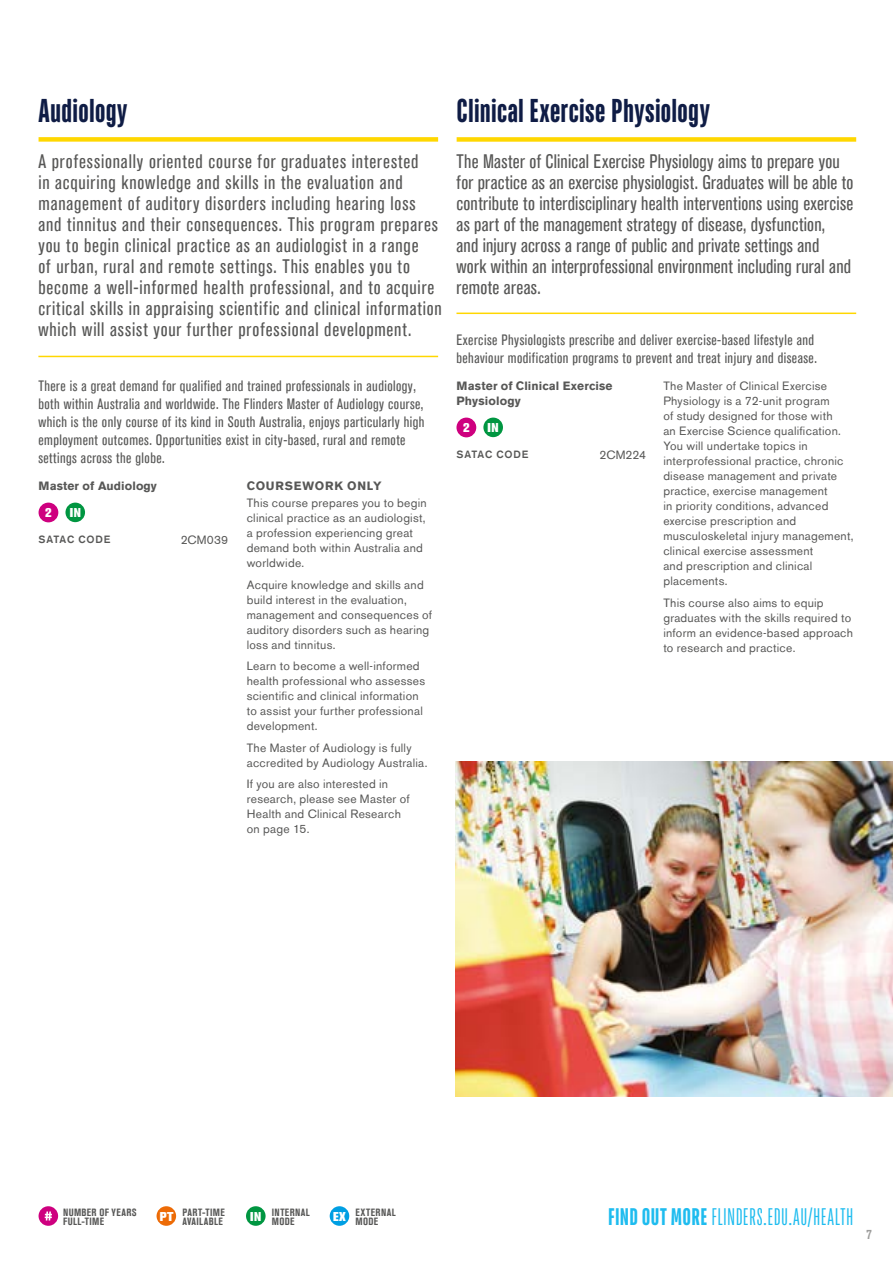
<style>
.page{position:relative;width:893px;height:1263px;background:#fff}
.page>*{position:absolute;margin:0;border:0;box-sizing:border-box;transform-origin:0 0}
.t1{font:700 33px "TT Bluescreens";letter-spacing:.01em;color:#0f1c45}
.t2{font:24px "TT Bluescreens";letter-spacing:.02em;color:#1ebcef}
.t3{font:condensed 19.5px/21px "Akzidenz Grotesk Std";letter-spacing:.035em;color:#575756}
.t4{font:condensed 19.5px/21px "Akzidenz Grotesk Std";letter-spacing:.015em;color:#575756}
.t5{font:condensed 15px/18px "Akzidenz Grotesk Std";letter-spacing:.03em;color:#575756}
.t6{font:700 condensed 13.5px "Akzidenz Grotesk BE";color:#9d9d9c}
.t7{font:800 12.75px "Akzidenz Grotesk Std";letter-spacing:.04em;color:#fff}
.t8{font:800 12.6px "Akzidenz Grotesk Std";color:#fff}
.t9{font:12px/15px "Akzidenz Grotesk BE";letter-spacing:.02em;color:#575756}
.t10{font:700 12px/15px "Akzidenz Grotesk BE";letter-spacing:.015em;color:#575756}
.t11{font:700 12px "Akzidenz Grotesk BE";letter-spacing:.065em;color:#575756}
.t12{font:700 condensed 10.5px/9px "Akzidenz Grotesk BE";letter-spacing:.04em;color:#575756}
.t13{font:10.5px "Berthold Akzidenz Grotesk BE Md 2";letter-spacing:.085em;color:#575756}
.s1{font-family:"Akzidenz Grotesk Std";font-weight:800;font-stretch:normal;font-size:12.75px;color:#fff}
.s2{font-weight:700}
</style>
<div class="page">
<div style="left:39px;top:137px;width:399px;height:5px;background:#ffd700"></div>
<hr style="left:38px;top:356px;width:400px;height:1px;background:#ffd700">
<img style="left:455px;top:761px;width:438px;height:335px">
<div style="left:457px;top:137px;width:399px;height:5px;background:#ffd700"></div>
<hr style="left:456px;top:313px;width:400px;height:1px;background:#ffd700">
<div style="left:157px;top:1206px;width:19px;height:20px;background:#ed6b06;border-radius:50%"></div>
<div style="left:246px;top:1206px;width:20px;height:20px;background:#009641;border-radius:50%"></div>
<div style="left:39px;top:1206px;width:19px;height:20px;background:#ce007f;border-radius:50%"></div>
<svg style="left:45px;top:1211px;width:7px;height:9px"></svg>
<div style="left:330px;top:1206px;width:19px;height:20px;background:#009fe3;border-radius:50%"></div>
<div style="left:65px;top:503px;width:20px;height:19px;background:#009641;border-radius:50%"></div>
<div style="left:39px;top:503px;width:19px;height:19px;background:#ce007f;border-radius:50%"></div>
<div style="left:483px;top:418px;width:20px;height:19px;background:#009641;border-radius:50%"></div>
<div style="left:456px;top:418px;width:20px;height:19px;background:#ce007f;border-radius:50%"></div>
<h1 class="t1" style="left:38px;top:91px;width:90px">Audiology</h1>
<p class="t3" style="left:38px;top:151px;width:405px">A professionally oriented course for graduates interested<br>in acquiring knowledge and skills in the evaluation and management of auditory disorders including hearing loss and tinnitus and their consequences. This program prepares you to begin clinical practice as an audiologist in a range<br>of urban, rural and remote settings. This enables you to become a well-informed health professional, and to acquire critical skills in appraising scientific and clinical information which will assist your further professional development.</p>
<p class="t5" style="left:38px;top:377px;width:388px">There is a great demand for qualified and trained professionals in audiology, both within Australia and worldwide. The Flinders Master of Audiology course, which is the only course of its kind in South Australia, enjoys particularly high employment outcomes. Opportunities exist in city-based, rural and remote settings across the globe.</p>
<p class="t11" style="left:247px;top:479px;width:136px">COURSEWORK ONLY</p>
<p class="t9" style="left:247px;top:496px;width:181px">This course prepares you to begin clinical practice as an audiologist, a profession experiencing great demand both within Australia and worldwide.</p>
<p class="t9" style="left:247px;top:577px;width:187px">Acquire knowledge and skills and build interest in the evaluation, management and consequences of auditory disorders such as hearing loss and tinnitus.</p>
<p class="t9" style="left:247px;top:658px;width:180px">Learn to become a well-informed health professional who assesses scientific and clinical information to assist your further professional development.</p>
<p class="t9" style="left:247px;top:740px;width:182px">The Master of Audiology is fully accredited by Audiology Australia.</p>
<p class="t9" style="left:247px;top:776px;width:164px">If you are also interested in research, please see Master of<br>Health and Clinical Research on page 15.</p>
<p class="t10" style="left:39px;top:479px;width:120px">Master of Audiology</p>
<p class="t8" style="left:45px;top:505px;width:8px">2</p>
<p class="t7" style="left:70px;top:505px;width:13px">IN</p>
<p class="t13" style="left:39px;top:533px;width:73px">SATAC CODE</p>
<p class="t9" style="left:181px;top:532px;width:49px">2CM039</p>
<h1 class="t1" style="left:456px;top:91px;width:255px">Clinical Exercise Physiology</h1>
<p class="t4" style="left:456px;top:152px;width:398px">The Master of Clinical Exercise Physiology aims to prepare you for practice as an exercise physiologist. Graduates will be able to contribute to interdisciplinary health interventions using exercise as part of the management strategy of disease, dysfunction,<br>and injury across a range of public and private settings and work within an interprofessional environment including rural and remote areas.</p>
<p class="t5" style="left:456px;top:331px;width:362px">Exercise Physiologists prescribe and deliver exercise-based lifestyle and behaviour modification programs to prevent and treat injury and disease.</p>
<p class="t9" style="left:663px;top:378px;width:192px">The Master of Clinical Exercise<br>Physiology is a 72-unit program<br>of study designed for those with<br>an Exercise Science qualification.<br>You will undertake topics in interprofessional practice, chronic disease management and private practice, exercise management<br>in priority conditions, advanced exercise prescription and musculoskeletal injury management, clinical exercise assessment<br>and prescription and clinical placements.</p>
<p class="t9" style="left:663px;top:595px;width:191px">This course also aims to equip graduates with the skills required to inform an evidence-based approach to research and practice.</p>
<p class="t10" style="left:456px;top:379px;width:158px">Master of Clinical Exercise<br>Physiology</p>
<p class="t8" style="left:463px;top:420px;width:8px">2</p>
<p class="t7" style="left:488px;top:420px;width:13px">IN</p>
<p class="t13" style="left:456px;top:448px;width:73px">SATAC CODE</p>
<p class="t9" style="left:599px;top:447px;width:48px">2CM224</p>
<p class="t12" style="left:63px;top:1208px;width:75px">NUMBER OF YEARS<br>FULL-TIME</p>
<p class="t12" style="left:356px;top:1208px;width:42px">EXTERNAL<br>MODE</p>
<p class="t12" style="left:160px;top:1208px;width:66px;text-align:right"><span class="s1">PT</span> PART-TIME<br>AVAILABLE</p>
<p class="t12" style="left:272px;top:1208px;width:39px">INTERNAL<br>MODE</p>
<p class="t7" style="left:250px;top:1209px;width:13px">IN</p>
<p class="t7" style="left:333px;top:1209px;width:14px">EX</p>
<h2 class="t2" style="left:608px;top:1203px;width:247px"><span class="s2">FIND OUT MORE</span> FLINDERS.EDU.AU/HEALTH</h2>
<p class="t6" style="left:866px;top:1227px;width:7px">7</p>
</div>
